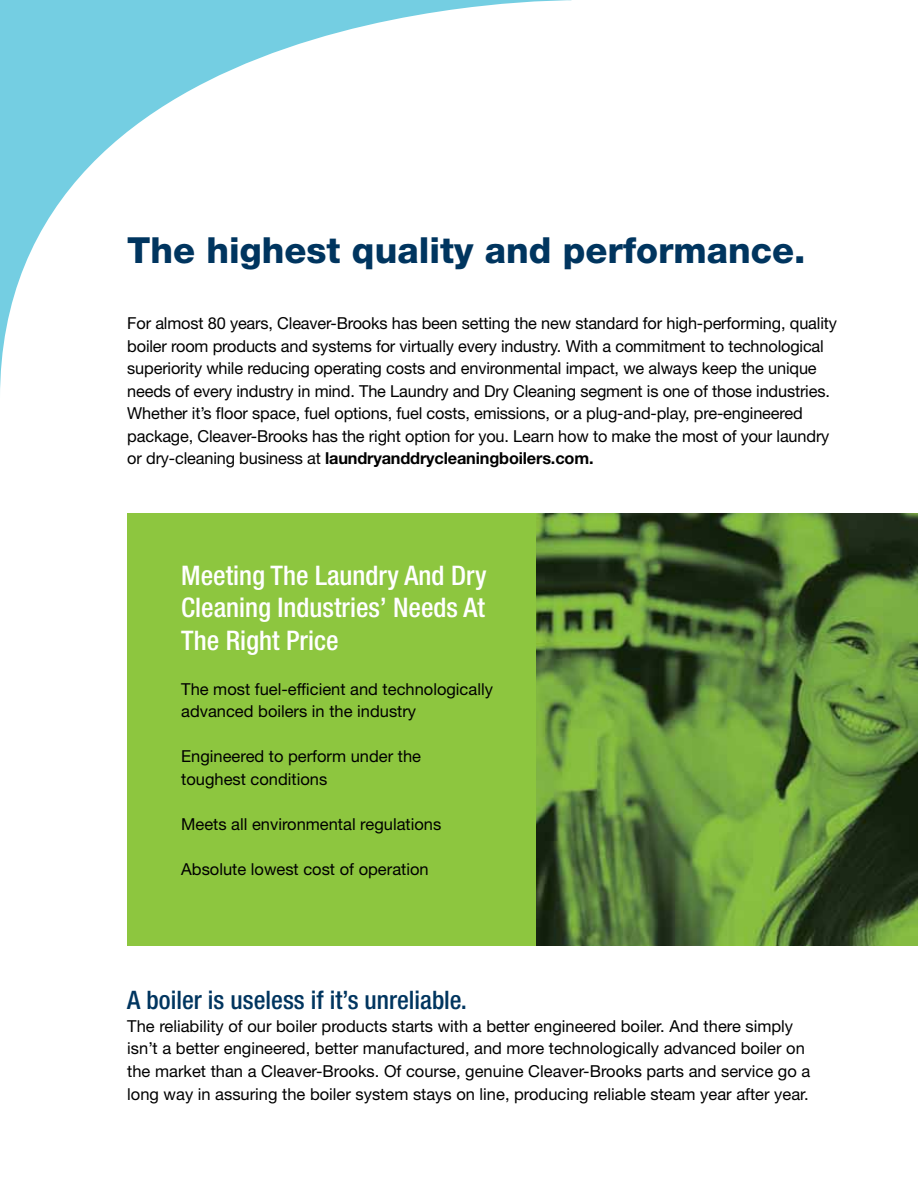
<style>
.page{position:relative;width:918px;height:1188px;background:#fff}
.page>*{position:absolute;margin:0;border:0;box-sizing:border-box;transform-origin:0 0}
.t1{font:800 36px "Helvetica Neue LT Std";color:#00355f}
.t2{font:500 condensed 27px/32.4px "Helvetica Neue LT Std";color:#fff;text-align:justify}
.t3{font:500 condensed 25.5px "Helvetica Neue LT Std";color:#00355f}
.t4{font:16.5px/22.5px "Helvetica Neue LT Std";letter-spacing:-.01em;color:#000}
.s1{font-weight:700}
</style>
<div class="page">
<img style="left:536px;top:513px;width:382px;height:433px">
<div style="left:127px;top:513px;width:409px;height:433px;background:#8dc63f"></div>
<svg style="left:0;top:0;width:571px;height:389px"></svg>
<h1 class="t1" style="left:127px;top:229px;width:680px">The highest quality and performance.</h1>
<p class="t4" style="left:127px;top:312px;width:711px">For almost 80 years, Cleaver-Brooks has been setting the new standard for high-performing, quality boiler room products and systems for virtually every industry. With a commitment to technological superiority while reducing operating costs and environmental impact, we always keep the unique needs of every industry in mind. The Laundry and Dry Cleaning segment is one of those industries.<br>Whether it’s floor space, fuel options, fuel costs, emissions, or a plug-and-play, pre-engineered package, Cleaver-Brooks has the right option for you. Learn how to make the most of your laundry or dry-cleaning business at <span class="s1">laundryanddrycleaningboilers.com.</span></p>
<h2 class="t2" style="left:181px;top:559px;width:307px">Meeting The Laundry And Dry Cleaning Industries’ Needs At The Right Price</h2>
<p class="t4" style="left:181px;top:677px;width:313px">The most fuel-efficient and technologically advanced boilers in the industry</p>
<p class="t4" style="left:181px;top:745px;width:241px">Engineered to perform under the toughest conditions</p>
<p class="t4" style="left:181px;top:812px;width:262px">Meets all environmental regulations</p>
<p class="t4" style="left:181px;top:857px;width:249px">Absolute lowest cost of operation</p>
<h3 class="t3" style="left:127px;top:985px;width:341px">A boiler is useless if it’s unreliable.</h3>
<p class="t4" style="left:127px;top:1015px;width:685px">The reliability of our boiler products starts with a better engineered boiler. And there simply isn’t a better engineered, better manufactured, and more technologically advanced boiler on the market than a Cleaver-Brooks. Of course, genuine Cleaver-Brooks parts and service go a long way in assuring the boiler system stays on line, producing reliable steam year after year.</p>
</div>
